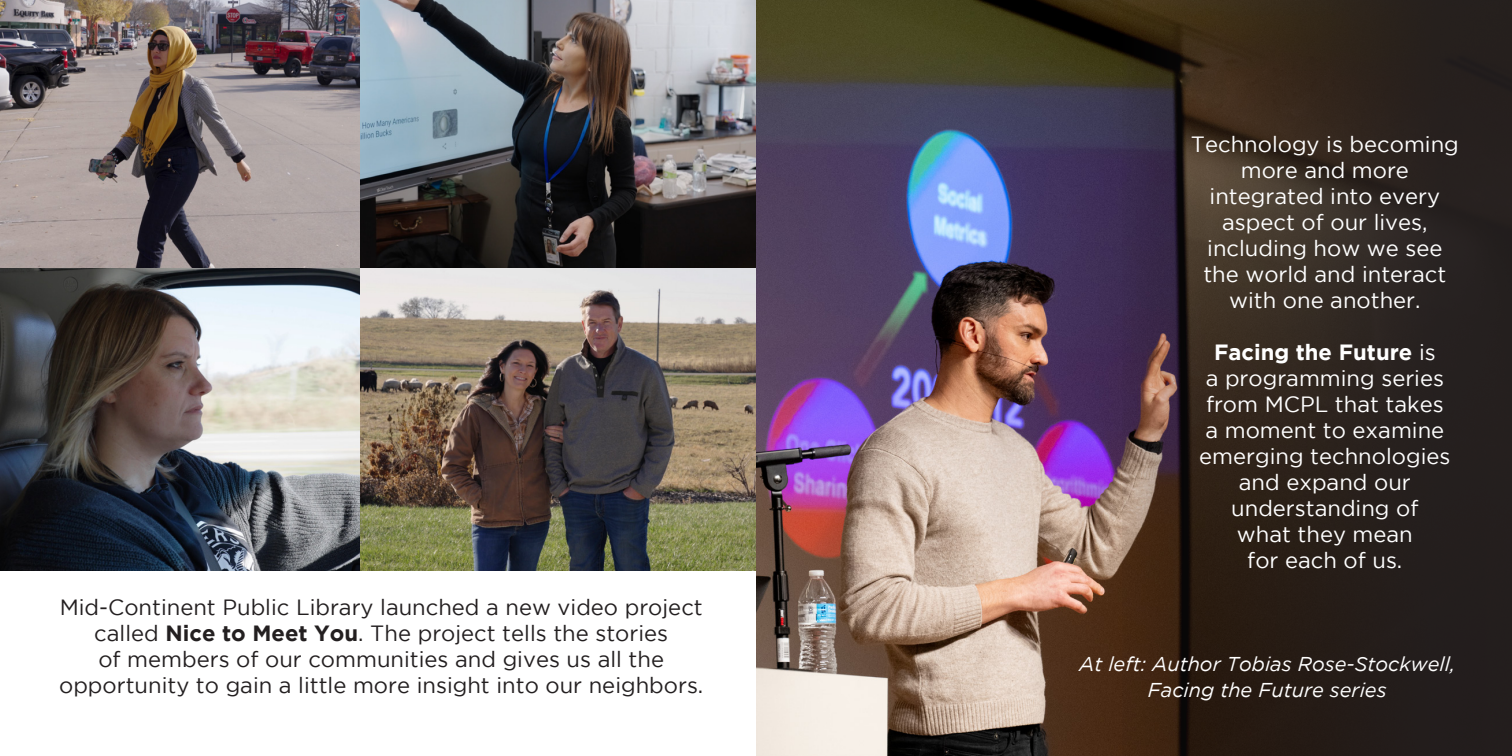
<style>
.page{position:relative;width:1512px;height:756px;background:#fff}
.page>*{position:absolute;margin:0;border:0;box-sizing:border-box;transform-origin:0 0}
.t1{font:22px/26px "Gotham";color:#fff;text-align:center}
.t2{font:22px/26px "Gotham";color:#231f20;text-align:center}
.t3{font:italic 20px/26px "Gotham";color:#fff;text-align:center}
.s1{font-weight:700}
</style>
<div class="page">
<img style="left:0;top:0;width:756px;height:571px">
<img style="left:756px;top:0;width:366px;height:756px">
<svg style="left:1122px;top:0;width:390px;height:756px;background:#302520"></svg>
<p class="t2" style="left:59px;top:594px;width:646px">Mid-Continent Public Library launched a new video project called <span class="s1">Nice to Meet You</span>. The project tells the stories<br>of members of our communities and gives us all the opportunity to gain a little more insight into our neighbors.</p>
<p class="t1" style="left:1191px;top:131px;width:269px">Technology is becoming more and more integrated into every aspect of our lives, including how we see the world and interact with one another.</p>
<p class="t1" style="left:1199px;top:339px;width:253px"><span class="s1">Facing the Future</span> is<br>a programming series from MCPL that takes a moment to examine emerging technologies and expand our understanding of<br>what they mean<br>for each of us.</p>
<p class="t3" style="left:1079px;top:651px;width:378px">At left: Author Tobias Rose-Stockwell,<br>Facing the Future series</p>
</div>
